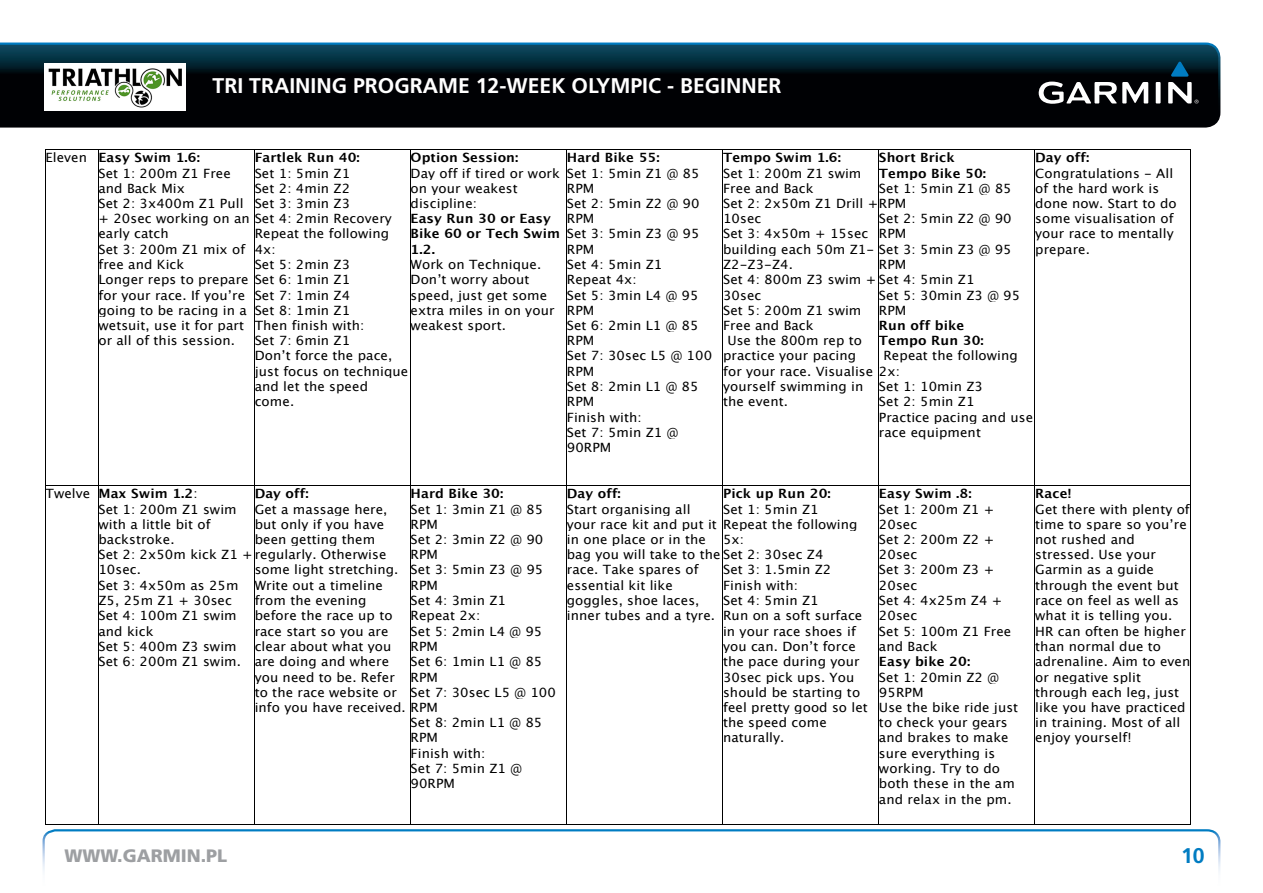
<style>
.page{position:relative;width:1263px;height:893px;background:#fff}
.page>*{position:absolute;margin:0;border:0;box-sizing:border-box;transform-origin:0 0}
.t1{font:700 21.3px "Frutiger LT Std";color:#fff}
.t2{font:700 21.3px "Frutiger LT Std";color:#007cc2}
.t3{font:900 18px "Frutiger LT Std";color:#9d9fa2}
.t4{font:12.75px/15.3px "Lucida Grande";letter-spacing:.01em;color:#000;scale:1.04 1}
.t5{font:700 12.75px/15.5px "Lucida Grande";letter-spacing:.01em;color:#000;scale:1.04 1}
.s1{font-weight:700}
.s2{font-weight:400}
</style>
<div class="page">
<svg style="left:0;top:43px;width:1220px;height:85px;background:#081a23"></svg>
<svg style="left:42px;top:829px;width:1179px;height:43px"></svg>
<img style="left:45px;top:63px;width:140px;height:48px">
<hr style="left:45px;top:149px;width:53px;height:1px;background:#000">
<hr style="left:98px;top:149px;width:156px;height:1px;background:#000">
<hr style="left:255px;top:149px;width:155px;height:1px;background:#000">
<hr style="left:411px;top:149px;width:155px;height:1px;background:#000">
<hr style="left:567px;top:149px;width:155px;height:1px;background:#000">
<hr style="left:723px;top:149px;width:155px;height:1px;background:#000">
<hr style="left:879px;top:149px;width:155px;height:1px;background:#000">
<hr style="left:1035px;top:149px;width:155px;height:1px;background:#000">
<hr style="left:45px;top:150px;width:1px;height:335px;background:#000">
<hr style="left:98px;top:150px;width:1px;height:335px;background:#000">
<hr style="left:254px;top:150px;width:1px;height:335px;background:#000">
<hr style="left:410px;top:150px;width:1px;height:335px;background:#000">
<hr style="left:566px;top:150px;width:1px;height:335px;background:#000">
<hr style="left:722px;top:150px;width:1px;height:335px;background:#000">
<hr style="left:878px;top:150px;width:1px;height:335px;background:#000">
<hr style="left:1034px;top:150px;width:1px;height:335px;background:#000">
<hr style="left:1190px;top:150px;width:1px;height:335px;background:#000">
<hr style="left:45px;top:485px;width:53px;height:1px;background:#000">
<hr style="left:98px;top:485px;width:156px;height:1px;background:#000">
<hr style="left:255px;top:485px;width:155px;height:1px;background:#000">
<hr style="left:411px;top:485px;width:155px;height:1px;background:#000">
<hr style="left:567px;top:485px;width:155px;height:1px;background:#000">
<hr style="left:723px;top:485px;width:155px;height:1px;background:#000">
<hr style="left:879px;top:485px;width:155px;height:1px;background:#000">
<hr style="left:1035px;top:485px;width:155px;height:1px;background:#000">
<hr style="left:45px;top:486px;width:1px;height:338px;background:#000">
<hr style="left:45px;top:824px;width:53px;height:1px;background:#000">
<hr style="left:98px;top:486px;width:1px;height:338px;background:#000">
<hr style="left:98px;top:824px;width:156px;height:1px;background:#000">
<hr style="left:254px;top:486px;width:1px;height:338px;background:#000">
<hr style="left:255px;top:824px;width:155px;height:1px;background:#000">
<hr style="left:410px;top:486px;width:1px;height:338px;background:#000">
<hr style="left:411px;top:824px;width:155px;height:1px;background:#000">
<hr style="left:566px;top:486px;width:1px;height:338px;background:#000">
<hr style="left:567px;top:824px;width:155px;height:1px;background:#000">
<hr style="left:722px;top:486px;width:1px;height:338px;background:#000">
<hr style="left:723px;top:824px;width:155px;height:1px;background:#000">
<hr style="left:878px;top:486px;width:1px;height:338px;background:#000">
<hr style="left:879px;top:824px;width:155px;height:1px;background:#000">
<hr style="left:1034px;top:486px;width:1px;height:338px;background:#000">
<hr style="left:1035px;top:824px;width:155px;height:1px;background:#000">
<hr style="left:1190px;top:486px;width:1px;height:338px;background:#000">
<h1 class="t1" style="left:213px;top:73px;width:570px">TRI TRAINING PROGRAME 12-WEEK OLYMPIC - BEGINNER</h1>
<p class="t4" style="left:1035px;top:150px;width:138px"><span class="s1">Day off:<br></span>Congratulations - All of the hard work is done now. Start to do some visualisation of your race to mentally prepare.</p>
<p class="t4" style="left:98px;top:150px;width:284px;text-indent:-53px">Eleven <span class="s1">Easy Swim 1.6:<br></span>Set 1: 200m Z1 Free<br>and Back Mix<br>Set 2: 3x400m Z1 Pull<br>+ 20sec working on an Set 4: 2min Recovery early catch<br>Set 3: 200m Z1 mix of<br>free and Kick<br>Longer reps to prepare<br>for your race. If you’re<br>going to be racing in a<br>wetsuit, use it for part<br>or all of this session.</p>
<p class="t4" style="left:255px;top:150px;width:103px"><span class="s1">Fartlek Run 40:<br></span>Set 1: 5min Z1<br>Set 2: 4min Z2<br>Set 3: 3min Z3</p>
<p class="t4" style="left:255px;top:226px;width:149px">Repeat the following<br>4x:<br>Set 5: 2min Z3<br>Set 6: 1min Z1<br>Set 7: 1min Z4<br>Set 8: 1min Z1<br>Then finish with:<br>Set 7: 6min Z1<br>Don’t force the pace, just focus on technique and let the speed come.</p>
<p class="t4" style="left:411px;top:150px;width:145px"><span class="s1">Option Session:<br></span>Day off if tired or work on your weakest discipline:<br><span class="s1">Easy Run 30 or Easy<br>Bike 60 or Tech Swim<br>1.2.<br></span>Work on Technique.<br>Don’t worry about speed, just get some extra miles in on your weakest sport.</p>
<p class="t4" style="left:567px;top:150px;width:141px"><span class="s1">Hard Bike 55:<br></span>Set 1: 5min Z1 @ 85<br>RPM<br>Set 2: 5min Z2 @ 90<br>RPM<br>Set 3: 5min Z3 @ 95<br>RPM<br>Set 4: 5min Z1<br>Repeat 4x:<br>Set 5: 3min L4 @ 95<br>RPM<br>Set 6: 2min L1 @ 85<br>RPM<br>Set 7: 30sec L5 @ 100<br>RPM<br>Set 8: 2min L1 @ 85<br>RPM<br>Finish with:<br>Set 7: 5min Z1 @<br>90RPM</p>
<p class="t5" style="left:723px;top:150px;width:115px">Tempo Swim 1.6:</p>
<p class="t5" style="left:879px;top:150px;width:129px">Short Brick<br>Tempo Bike 50:<br><span class="s2">Set 1: 5min Z1 @ 85</span></p>
<p class="t4" style="left:879px;top:211px;width:129px">Set 2: 5min Z2 @ 90<br>RPM</p>
<p class="t4" style="left:879px;top:257px;width:28px">RPM</p>
<p class="t4" style="left:879px;top:288px;width:137px">Set 5: 30min Z3 @ 95</p>
<p class="t4" style="left:879px;top:303px;width:28px">RPM</p>
<p class="t5" style="left:879px;top:318px;width:84px">Run off bike</p>
<p class="t5" style="left:879px;top:333px;width:102px">Tempo Run 30:</p>
<p class="t4" style="left:883px;top:348px;width:131px">Repeat the following</p>
<p class="t4" style="left:879px;top:379px;width:150px">Set 1: 10min Z3<br>Set 2: 5min Z1<br>Practice pacing and use race equipment</p>
<p class="t4" style="left:723px;top:166px;width:134px">Set 1: 200m Z1 swim</p>
<p class="t4" style="left:723px;top:181px;width:89px">Free and Back</p>
<p class="t4" style="left:723px;top:196px;width:178px">Set 2: 2x50m Z1 Drill +RPM</p>
<p class="t4" style="left:723px;top:211px;width:38px">10sec</p>
<p class="t4" style="left:723px;top:226px;width:141px">Set 3: 4x50m + 15sec</p>
<p class="t4" style="left:723px;top:242px;width:279px">building each 50m Z1- Set 3: 5min Z3 @ 95</p>
<p class="t4" style="left:723px;top:257px;width:69px">Z2-Z3-Z4.</p>
<p class="t4" style="left:723px;top:272px;width:243px">Set 4: 800m Z3 swim + Set 4: 5min Z1</p>
<p class="t4" style="left:723px;top:288px;width:38px">30sec</p>
<p class="t4" style="left:723px;top:303px;width:134px">Set 5: 200m Z1 swim</p>
<p class="t4" style="left:723px;top:318px;width:89px">Free and Back</p>
<p class="t4" style="left:727px;top:333px;width:131px">Use the 800m rep to</p>
<p class="t4" style="left:723px;top:348px;width:129px">practice your pacing</p>
<p class="t4" style="left:723px;top:364px;width:172px">for your race. Visualise 2x:</p>
<p class="t4" style="left:723px;top:379px;width:136px">yourself swimming in</p>
<p class="t4" style="left:723px;top:394px;width:64px">the event.</p>
<p class="t4" style="left:255px;top:486px;width:129px"><span class="s1">Day off:<br></span>Get a massage here, but only if you have been getting them</p>
<p class="t4" style="left:255px;top:562px;width:178px">some light stretching.<br>Write out a timeline<br>from the evening<br>before the race up to<br>race start so you are<br>clear about what you<br>are doing and where<br>you need to be. Refer<br>to the race website or<br>info you have received. RPM</p>
<p class="t4" style="left:98px;top:486px;width:278px;text-indent:-53px">Twelve <span class="s1">Max Swim 1.2</span>:<br>Set 1: 200m Z1 swim<br>with a little bit of<br>backstroke.<br>Set 2: 2x50m kick Z1 +regularly. Otherwise<br>10sec.<br>Set 3: 4x50m as 25m<br>Z5, 25m Z1 + 30sec<br>Set 4: 100m Z1 swim<br>and kick<br>Set 5: 400m Z3 swim<br>Set 6: 200m Z1 swim.</p>
<p class="t4" style="left:411px;top:486px;width:141px"><span class="s1">Hard Bike 30:<br></span>Set 1: 3min Z1 @ 85<br>RPM<br>Set 2: 3min Z2 @ 90<br>RPM<br>Set 3: 5min Z3 @ 95<br>RPM<br>Set 4: 3min Z1<br>Repeat 2x:<br>Set 5: 2min L4 @ 95<br>RPM<br>Set 6: 1min L1 @ 85<br>RPM<br>Set 7: 30sec L5 @ 100</p>
<p class="t4" style="left:411px;top:715px;width:128px">Set 8: 2min L1 @ 85<br>RPM<br>Finish with:<br>Set 7: 5min Z1 @<br>90RPM</p>
<p class="t4" style="left:567px;top:486px;width:248px"><span class="s1">Day off:<br></span>Start organising all<br>your race kit and put it<br>in one place or in the<br>bag you will take to the Set 2: 30sec Z4 race. Take spares of<br>essential kit like<br>goggles, shoe laces,<br>inner tubes and a tyre.</p>
<p class="t4" style="left:723px;top:486px;width:131px"><span class="s1">Pick up Run 20:<br></span>Set 1: 5min Z1<br>Repeat the following<br>5x:</p>
<p class="t4" style="left:723px;top:562px;width:141px">Set 3: 1.5min Z2<br>Finish with:<br>Set 4: 5min Z1<br>Run on a soft surface in your race shoes if you can. Don’t force the pace during your<br>30sec pick ups. You should be starting to feel pretty good so let the speed come naturally.</p>
<p class="t4" style="left:879px;top:486px;width:135px"><span class="s1">Easy Swim .8:<br></span>Set 1: 200m Z1 +<br>20sec<br>Set 2: 200m Z2 +<br>20sec<br>Set 3: 200m Z3 +<br>20sec<br>Set 4: 4x25m Z4 +<br>20sec<br>Set 5: 100m Z1 Free and Back<br><span class="s1">Easy bike 20:<br></span>Set 1: 20min Z2 @<br>95RPM<br>Use the bike ride just to check your gears and brakes to make sure everything is working. Try to do both these in the am and relax in the pm.</p>
<p class="t4" style="left:1035px;top:486px;width:151px"><span class="s1">Race!<br></span>Get there with plenty of time to spare so you’re not rushed and stressed. Use your<br>Garmin as a guide through the event but race on feel as well as what it is telling you.<br>HR can often be higher than normal due to adrenaline. Aim to even or negative split through each leg, just like you have practiced in training. Most of all enjoy yourself!</p>
<p class="t3" style="left:64px;top:844px;width:164px">WWW.GARMIN.PL</p>
<h1 class="t2" style="left:1181px;top:843px;width:25px">10</h1>
</div>
